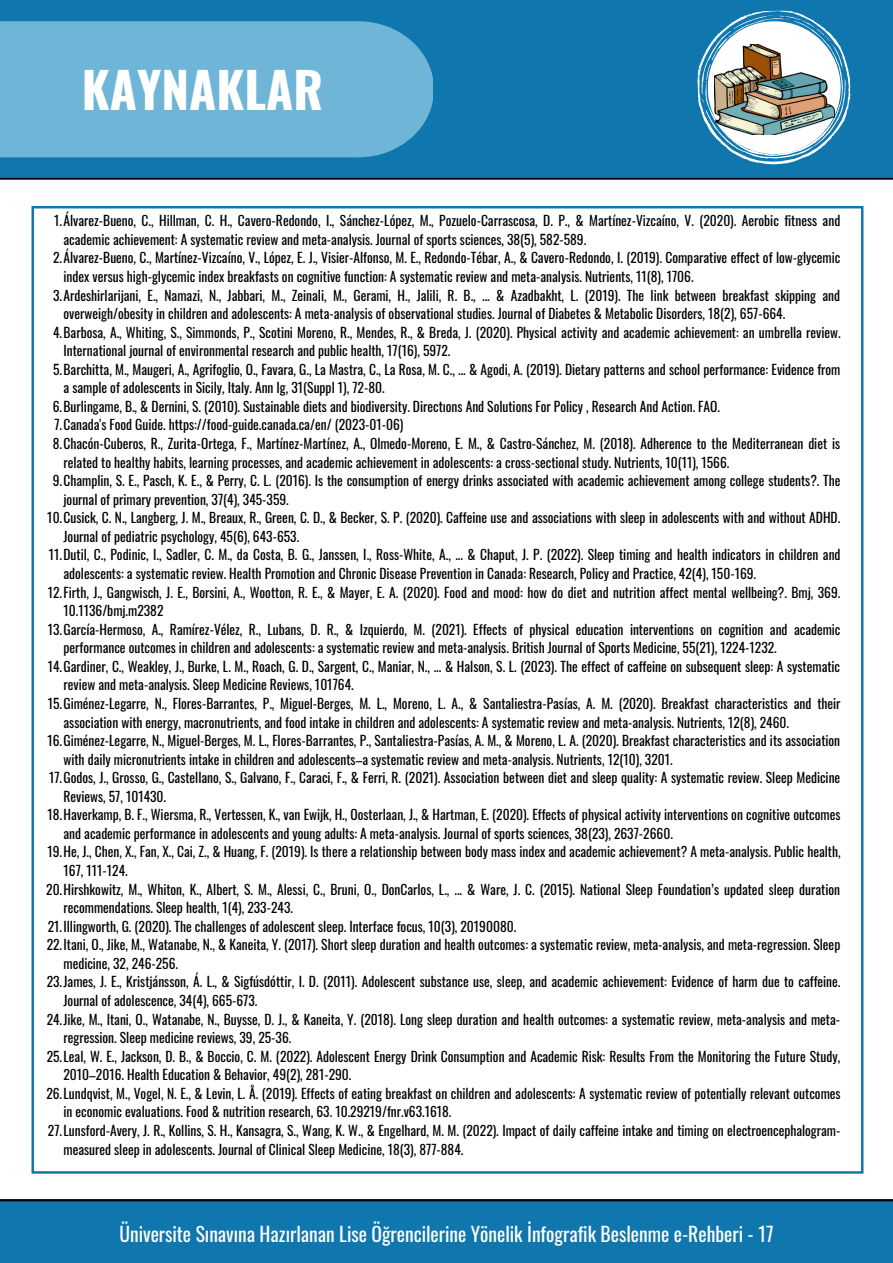
<style>
.page{position:relative;width:893px;height:1263px;background:#0f77ad}
.page>*{position:absolute;margin:0;border:0;box-sizing:border-box;transform-origin:0 0}
.t1{font:700 49.35px "Oswald";color:#fff}
.t2{font:19.58px "Oswald";color:#fff}
.t3{font:13.5px "Oswald";color:#000}
</style>
<div class="page">
<div style="left:0;top:21px;width:433px;height:136px;background:#6fb5d7"></div>
<svg style="left:697px;top:10px;width:154px;height:155px"></svg>
<div style="left:0;top:177px;width:893px;height:1024px;background:#fff"></div>
<div style="left:32px;top:206px;width:831px;height:968px;background:#fff"></div>
<img style="left:714px;top:44px;width:120px;height:90px">
<p class="t1" style="left:82px;top:51px;width:243px">KAYNAKLAR</p>
<p class="t3" style="left:54px;top:210px;width:787px">1.Álvarez-Bueno, C., Hillman, C. H., Cavero-Redondo, I., Sánchez-López, M., Pozuelo-Carrascosa, D. P., &amp; Martínez-Vizcaíno, V. (2020). Aerobic fitness and</p>
<p class="t3" style="left:64px;top:229px;width:524px">academic achievement: A systematic review and meta-analysis. Journal of sports sciences, 38(5), 582-589.</p>
<p class="t3" style="left:53px;top:247px;width:788px">2.Álvarez-Bueno, C., Martínez-Vizcaíno, V., López, E. J., Visier-Alfonso, M. E., Redondo-Tébar, A., &amp; Cavero-Redondo, I. (2019). Comparative effect of low-glycemic</p>
<p class="t3" style="left:64px;top:266px;width:631px">index versus high-glycemic index breakfasts on cognitive function: A systematic review and meta-analysis. Nutrients, 11(8), 1706.</p>
<p class="t3" style="left:53px;top:284px;width:788px">3.Ardeshirlarijani, E., Namazi, N., Jabbari, M., Zeinali, M., Gerami, H., Jalili, R. B., ... &amp; Azadbakht, L. (2019). The link between breakfast skipping and</p>
<p class="t3" style="left:64px;top:303px;width:723px">overweigh/obesity in children and adolescents: A meta-analysis of observational studies. Journal of Diabetes &amp; Metabolic Disorders, 18(2), 657-664.</p>
<p class="t3" style="left:53px;top:322px;width:789px">4.Barbosa, A., Whiting, S., Simmonds, P., Scotini Moreno, R., Mendes, R., &amp; Breda, J. (2020). Physical activity and academic achievement: an umbrella review.</p>
<p class="t3" style="left:64px;top:340px;width:388px">International journal of environmental research and public health, 17(16), 5972.</p>
<p class="t3" style="left:53px;top:359px;width:788px">5.Barchitta, M., Maugeri, A., Agrifoglio, O., Favara, G., La Mastra, C., La Rosa, M. C., ... &amp; Agodi, A. (2019). Dietary patterns and school performance: Evidence from</p>
<p class="t3" style="left:64px;top:377px;width:322px">a sample of adolescents in Sicily, Italy. Ann Ig, 31(Suppl 1), 72-80.</p>
<p class="t3" style="left:53px;top:396px;width:668px">6.Burlingame, B., &amp; Dernini, S. (2010). Sustainable diets and biodiversity. Directıons And Solutions For Policy , Research And Action. FAO.</p>
<p class="t3" style="left:54px;top:414px;width:350px">7.Canada's Food Guide. https://food-guide.canada.ca/en/ (2023-01-06)</p>
<p class="t3" style="left:53px;top:433px;width:788px">8.Chacón-Cuberos, R., Zurita-Ortega, F., Martínez-Martínez, A., Olmedo-Moreno, E. M., &amp; Castro-Sánchez, M. (2018). Adherence to the Mediterranean diet is</p>
<p class="t3" style="left:64px;top:451px;width:667px">related to healthy habits, learning processes, and academic achievement in adolescents: a cross-sectional study. Nutrients, 10(11), 1566.</p>
<p class="t3" style="left:53px;top:470px;width:789px">9.Champlin, S. E., Pasch, K. E., &amp; Perry, C. L. (2016). Is the consumption of energy drinks associated with academic achievement among college students?. The</p>
<p class="t3" style="left:64px;top:489px;width:227px">journal of primary prevention, 37(4), 345-359.</p>
<p class="t3" style="left:47px;top:507px;width:794px">10.Cusick, C. N., Langberg, J. M., Breaux, R., Green, C. D., &amp; Becker, S. P. (2020). Caffeine use and associations with sleep in adolescents with and without ADHD.</p>
<p class="t3" style="left:64px;top:526px;width:237px">Journal of pediatric psychology, 45(6), 643-653.</p>
<p class="t3" style="left:49px;top:544px;width:793px">11.Dutil, C., Podinic, I., Sadler, C. M., da Costa, B. G., Janssen, I., Ross-White, A., ... &amp; Chaput, J. P. (2022). Sleep timing and health indicators in children and</p>
<p class="t3" style="left:64px;top:563px;width:694px">adolescents: a systematic review. Health Promotion and Chronic Disease Prevention in Canada: Research, Policy and Practice, 42(4), 150-169.</p>
<p class="t3" style="left:48px;top:581px;width:794px">12.Firth, J., Gangwisch, J. E., Borsini, A., Wootton, R. E., &amp; Mayer, E. A. (2020). Food and mood: how do diet and nutrition affect mental wellbeing?. Bmj, 369.</p>
<p class="t3" style="left:64px;top:600px;width:101px">10.1136/bmj.m2382</p>
<p class="t3" style="left:48px;top:619px;width:794px">13.García-Hermoso, A., Ramírez-Vélez, R., Lubans, D. R., &amp; Izquierdo, M. (2021). Effects of physical education interventions on cognition and academic</p>
<p class="t3" style="left:64px;top:637px;width:715px">performance outcomes in children and adolescents: a systematic review and meta-analysis. British Journal of Sports Medicine, 55(21), 1224-1232.</p>
<p class="t3" style="left:48px;top:656px;width:794px">14.Gardiner, C., Weakley, J., Burke, L. M., Roach, G. D., Sargent, C., Maniar, N., ... &amp; Halson, S. L. (2023). The effect of caffeine on subsequent sleep: A systematic</p>
<p class="t3" style="left:64px;top:674px;width:292px">review and meta-analysis. Sleep Medicine Reviews, 101764.</p>
<p class="t3" style="left:48px;top:693px;width:794px">15.Giménez-Legarre, N., Flores-Barrantes, P., Miguel-Berges, M. L., Moreno, L. A., &amp; Santaliestra-Pasías, A. M. (2020). Breakfast characteristics and their</p>
<p class="t3" style="left:64px;top:711px;width:727px">association with energy, macronutrients, and food intake in children and adolescents: A systematic review and meta-analysis. Nutrients, 12(8), 2460.</p>
<p class="t3" style="left:48px;top:730px;width:794px">16.Giménez-Legarre, N., Miguel-Berges, M. L., Flores-Barrantes, P., Santaliestra-Pasías, A. M., &amp; Moreno, L. A. (2020). Breakfast characteristics and its association</p>
<p class="t3" style="left:64px;top:748px;width:610px">with daily micronutrients intake in children and adolescents–a systematic review and meta-analysis. Nutrients, 12(10), 3201.</p>
<p class="t3" style="left:49px;top:767px;width:792px">17.Godos, J., Grosso, G., Castellano, S., Galvano, F., Caraci, F., &amp; Ferri, R. (2021). Association between diet and sleep quality: A systematic review. Sleep Medicine</p>
<p class="t3" style="left:64px;top:786px;width:104px">Reviews, 57, 101430.</p>
<p class="t3" style="left:48px;top:804px;width:794px">18.Haverkamp, B. F., Wiersma, R., Vertessen, K., van Ewijk, H., Oosterlaan, J., &amp; Hartman, E. (2020). Effects of physical activity interventions on cognitive outcomes</p>
<p class="t3" style="left:64px;top:823px;width:611px">and academic performance in adolescents and young adults: A meta-analysis. Journal of sports sciences, 38(23), 2637-2660.</p>
<p class="t3" style="left:48px;top:841px;width:794px">19.He, J., Chen, X., Fan, X., Cai, Z., &amp; Huang, F. (2019). Is there a relationship between body mass index and academic achievement? A meta-analysis. Public health,</p>
<p class="t3" style="left:64px;top:860px;width:66px">167, 111-124.</p>
<p class="t3" style="left:46px;top:878px;width:795px">20.Hirshkowitz, M., Whiton, K., Albert, S. M., Alessi, C., Bruni, O., DonCarlos, L., ... &amp; Ware, J. C. (2015). National Sleep Foundation’s updated sleep duration</p>
<p class="t3" style="left:64px;top:897px;width:231px">recommendations. Sleep health, 1(4), 233-243.</p>
<p class="t3" style="left:48px;top:916px;width:470px">21.Illingworth, G. (2020). The challenges of adolescent sleep. Interface focus, 10(3), 20190080.</p>
<p class="t3" style="left:47px;top:934px;width:795px">22.Itani, O., Jike, M., Watanabe, N., &amp; Kaneita, Y. (2017). Short sleep duration and health outcomes: a systematic review, meta-analysis, and meta-regression. Sleep</p>
<p class="t3" style="left:64px;top:953px;width:116px">medicine, 32, 246-256.</p>
<p class="t3" style="left:47px;top:971px;width:795px">23.James, J. E., Kristjánsson, Á. L., &amp; Sigfúsdóttir, I. D. (2011). Adolescent substance use, sleep, and academic achievement: Evidence of harm due to caffeine.</p>
<p class="t3" style="left:64px;top:990px;width:195px">Journal of adolescence, 34(4), 665-673.</p>
<p class="t3" style="left:47px;top:1008px;width:795px">24.Jike, M., Itani, O., Watanabe, N., Buysse, D. J., &amp; Kaneita, Y. (2018). Long sleep duration and health outcomes: a systematic review, meta-analysis and meta-</p>
<p class="t3" style="left:64px;top:1027px;width:229px">regression. Sleep medicine reviews, 39, 25-36.</p>
<p class="t3" style="left:47px;top:1045px;width:795px">25.Leal, W. E., Jackson, D. B., &amp; Boccio, C. M. (2022). Adolescent Energy Drink Consumption and Academic Risk: Results From the Monitoring the Future Study,</p>
<p class="t3" style="left:64px;top:1064px;width:289px">2010–2016. Health Education &amp; Behavior, 49(2), 281-290.</p>
<p class="t3" style="left:46px;top:1083px;width:795px">26.Lundqvist, M., Vogel, N. E., &amp; Levin, L. Å. (2019). Effects of eating breakfast on children and adolescents: A systematic review of potentially relevant outcomes</p>
<p class="t3" style="left:64px;top:1101px;width:389px">in economic evaluations. Food &amp; nutrition research, 63. 10.29219/fnr.v63.1618.</p>
<p class="t3" style="left:48px;top:1120px;width:794px">27.Lunsford-Avery, J. R., Kollins, S. H., Kansagra, S., Wang, K. W., &amp; Engelhard, M. M. (2022). Impact of daily caffeine intake and timing on electroencephalogram-</p>
<p class="t3" style="left:64px;top:1138px;width:401px">measured sleep in adolescents. Journal of Clinical Sleep Medicine, 18(3), 877-884.</p>
<p class="t2" style="left:120px;top:1218px;width:655px">Üniversite Sınavına Hazırlanan Lise Öğrencilerine Yönelik İnfografik Beslenme e-Rehberi - 17</p>
</div>
